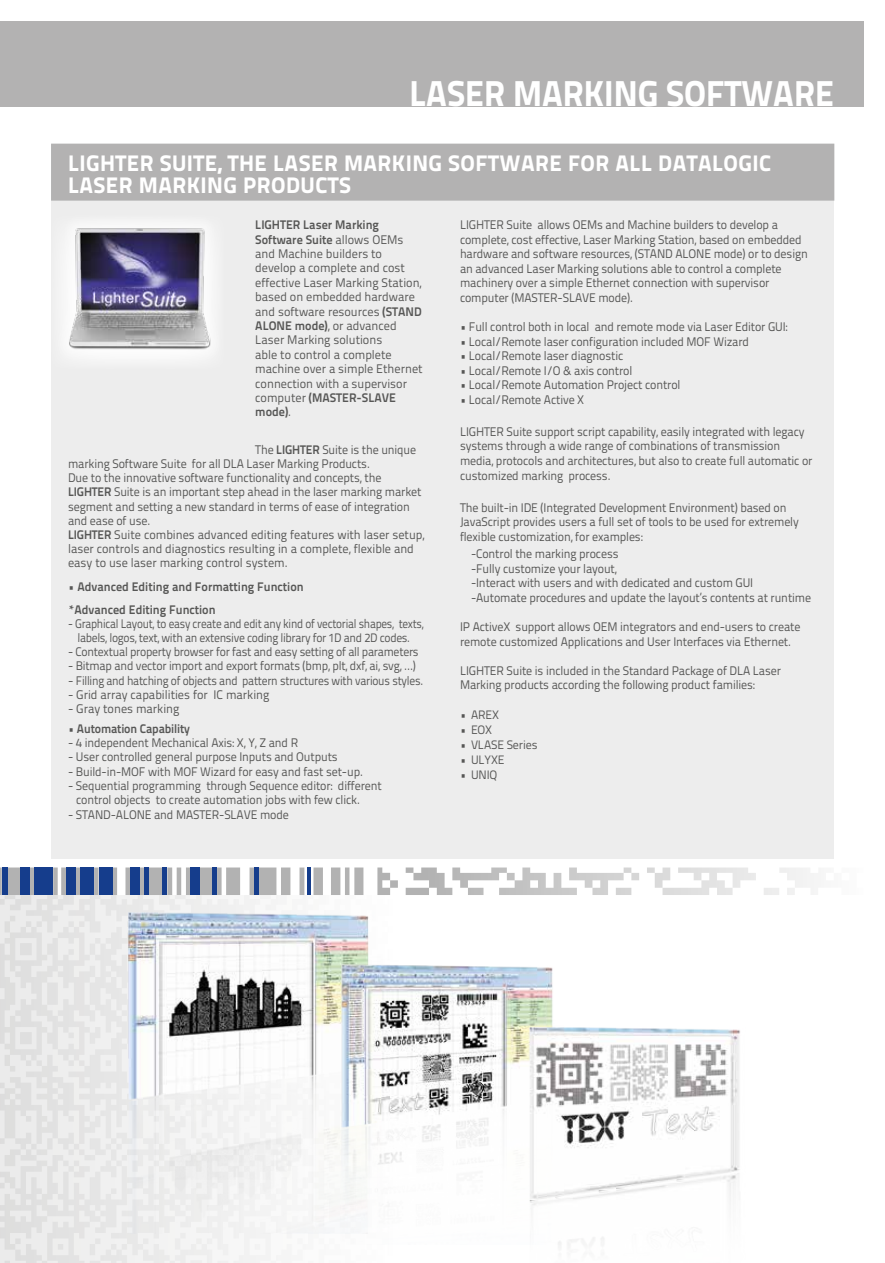
<style>
.page{position:relative;width:885px;height:1263px;background:#fff}
.page>*{position:absolute;margin:0;border:0;box-sizing:border-box;transform-origin:0 0}
.t1{font:800 36px "Titillium Text 22 L";color:#fff;scale:.95 1}
.t2{font:800 22.5px/22.5px "Titillium Text 22 L";letter-spacing:.02em;color:#fff}
.t3{font:12.45px/14.5px "Titillium Text 22 L";letter-spacing:-.01em;color:#575756;scale:.96 1}
.t4{font:12.45px/14.4px "Titillium Text 22 L";letter-spacing:-.01em;color:#575756}
.t5{font:12.45px "Titillium Text 22 L";letter-spacing:-.01em;color:#575756;scale:.89 1}
.t6{font:12.45px "Titillium Text 22 L";letter-spacing:-.01em;color:#575756;scale:.94 1}
.t7{font:700 12.45px/23.4px "Titillium Text 22 L";color:#575756}
.t8{font:12.45px "Titillium Text 22 L";letter-spacing:-.01em;color:#575756;scale:.95 1}
.t9{font:700 12.45px "Titillium Text 22 L";color:#575756;scale:.96 1}
.t10{font:12.3px "Titillium Text 22 L";color:#575756;scale:.93 1}
.t11{font:12.15px "Titillium Text 22 L";letter-spacing:-.01em;color:#575756}
.s1{font-weight:700}
.s2{font-size:12.3px}
</style>
<div class="page">
<div style="left:0;top:895px;width:393px;height:368px;background:linear-gradient(to right,#e4e4e4,#fff)"></div>
<svg style="left:0;top:895px;width:393px;height:165px;background:#e6e6e6"></svg>
<svg style="left:0;top:867px;width:814px;height:28px"></svg>
<hr style="left:307px;top:867px;width:3px;height:28px;background:#153d8c">
<div style="left:254px;top:867px;width:5px;height:28px;background:#153d8c"></div>
<div style="left:80px;top:867px;width:14px;height:28px;background:#153d8c"></div>
<div style="left:99px;top:867px;width:14px;height:28px;background:#153d8c"></div>
<div style="left:190px;top:867px;width:10px;height:28px;background:#153d8c"></div>
<div style="left:66px;top:867px;width:9px;height:28px;background:#153d8c"></div>
<div style="left:212px;top:867px;width:5px;height:28px;background:#153d8c"></div>
<div style="left:21px;top:867px;width:9px;height:28px;background:#153d8c"></div>
<div style="left:2px;top:867px;width:6px;height:28px;background:#153d8c"></div>
<div style="left:144px;top:867px;width:5px;height:28px;background:#153d8c"></div>
<div style="left:162px;top:867px;width:5px;height:28px;background:#153d8c"></div>
<div style="left:130px;top:867px;width:9px;height:28px;background:#153d8c"></div>
<div style="left:35px;top:867px;width:18px;height:28px;background:#153d8c"></div>
<div style="left:0;top:21px;width:863px;height:85px;background:#b3b2b2"></div>
<img style="left:89px;top:896px;width:304px;height:337px">
<img style="left:314px;top:948px;width:239px;height:297px">
<img style="left:496px;top:1011px;width:244px;height:237px">
<div style="left:51px;top:146px;width:782px;height:713px;background:#ededed"></div>
<img style="left:64px;top:224px;width:150px;height:135px">
<div style="left:51px;top:144px;width:783px;height:57px;background:#b3b2b2"></div>
<h1 class="t1" style="left:409px;top:65px;width:448px">LASER MARKING SOFTWARE</h1>
<h2 class="t2" style="left:68px;top:150px;width:704px">LIGHTER SUITE, THE LASER MARKING SOFTWARE FOR ALL DATALOGIC<br>LASER MARKING PRODUCTS</h2>
<p class="t4" style="left:255px;top:217px;width:169px"><span class="s1">LIGHTER Laser Marking<br>Software Suite</span> allows OEMs and Machine builders to develop a complete and cost effective Laser Marking Station, based on embedded hardware and software resources <span class="s1">(STAND<br>ALONE mode)</span>, or advanced<br>Laser Marking solutions<br>able to control a complete machine over a simple Ethernet connection with a supervisor computer <span class="s1">(MASTER-SLAVE mode)</span>.</p>
<p class="t3" style="left:68px;top:442px;width:373px;line-height:14.1px;text-indent:187px">The <span class="s1">LIGHTER</span> Suite is the unique marking Software Suite for all DLA Laser Marking Products.<br>Due to the innovative software functionality and concepts, the <span class="s1">LIGHTER</span> Suite is an important step ahead in the laser marking market segment and setting a new standard in terms of ease of integration and ease of use.<br><span class="s1">LIGHTER</span> Suite combines advanced editing features with laser setup, laser controls and diagnostics resulting in a complete, flexible and easy to use laser marking control system.</p>
<p class="t7" style="left:68px;top:574px;width:237px">• Advanced Editing and Formatting Function *Advanced Editing Function</p>
<p class="t5" style="left:68px;top:615px;width:401px">- Graphical Layout, to easy create and edit any kind of vectorial shapes, <span class="s2">texts,</span></p>
<p class="t10" style="left:78px;top:629px;width:359px">labels, logos, text, with an extensive coding library for 1D and 2D codes.</p>
<p class="t6" style="left:68px;top:643px;width:374px">- Contextual property browser for fast and easy setting of all parameters</p>
<p class="t8" style="left:68px;top:657px;width:367px">- Bitmap and vector import and export formats (bmp, plt, dxf, ai, svg, …)</p>
<p class="t4" style="left:68px;top:672px;width:356px">- Filling and hatching of objects and pattern structures with various styles.</p>
<p class="t4" style="left:68px;top:686px;width:203px">- Grid array capabilities for IC marking</p>
<p class="t4" style="left:68px;top:700px;width:113px">- Gray tones marking</p>
<p class="t9" style="left:68px;top:719px;width:128px">• Automation Capability</p>
<p class="t3" style="left:68px;top:735px;width:241px">- 4 independent Mechanical Axis: X, Y, Z and R</p>
<p class="t3" style="left:68px;top:749px;width:282px">- User controlled general purpose Inputs and Outputs</p>
<p class="t3" style="left:68px;top:763px;width:309px">- Build-in-MOF with MOF Wizard for easy and fast set-up.</p>
<p class="t3" style="left:76px;top:777px;width:320px;text-indent:-8px">- Sequential programming through Sequence editor: different control objects to create automation jobs with few click.</p>
<p class="t3" style="left:68px;top:806px;width:231px">- STAND-ALONE and MASTER-SLAVE mode</p>
<p class="t3" style="left:460px;top:217px;width:364px">LIGHTER Suite allows OEMs and Machine builders to develop a complete, cost effective, Laser Marking Station, based on embedded hardware and software resources, (STAND ALONE mode) or to design an advanced Laser Marking solutions able to control a complete machinery over a simple Ethernet connection with supervisor computer (MASTER-SLAVE mode).</p>
<p class="t3" style="left:460px;top:319px;width:343px">• Full control both in local and remote mode via Laser Editor GUI:</p>
<p class="t3" style="left:460px;top:333px;width:302px">• Local/Remote laser configuration included MOF Wizard</p>
<p class="t3" style="left:460px;top:348px;width:172px">• Local/Remote laser diagnostic</p>
<p class="t3" style="left:460px;top:362px;width:181px">• Local/Remote I/O &amp; axis control</p>
<p class="t3" style="left:460px;top:377px;width:231px">• Local/Remote Automation Project control</p>
<p class="t3" style="left:460px;top:391px;width:131px">• Local/Remote Active X</p>
<p class="t3" style="left:460px;top:424px;width:368px">LIGHTER Suite support script capability, easily integrated with legacy systems through a wide range of combinations of transmission media, protocols and architectures, but also to create full automatic or customized marking process.</p>
<p class="t3" style="left:460px;top:499px;width:354px">The built-in IDE (Integrated Development Environment) based on<br>JavaScript provides users a full set of tools to be used for extremely flexible customization, for examples:</p>
<p class="t3" style="left:471px;top:546px;width:356px">-Control the marking process<br>-Fully customize your layout,<br>-Interact with users and with dedicated and custom GUI -Automate procedures and update the layout’s contents at runtime</p>
<p class="t3" style="left:460px;top:619px;width:356px">IP ActiveX support allows OEM integrators and end-users to create remote customized Applications and User Interfaces via Ethernet.</p>
<p class="t3" style="left:460px;top:662px;width:336px">LIGHTER Suite is included in the Standard Package of DLA Laser<br>Marking products according the following product families:</p>
<p class="t11" style="left:460px;top:705px;width:40px">• AREX</p>
<p class="t11" style="left:460px;top:720px;width:34px">• EOX</p>
<p class="t11" style="left:460px;top:735px;width:79px">• VLASE Series</p>
<p class="t11" style="left:460px;top:750px;width:46px">• ULYXE</p>
<p class="t11" style="left:460px;top:765px;width:39px">• UNIQ</p>
</div>
